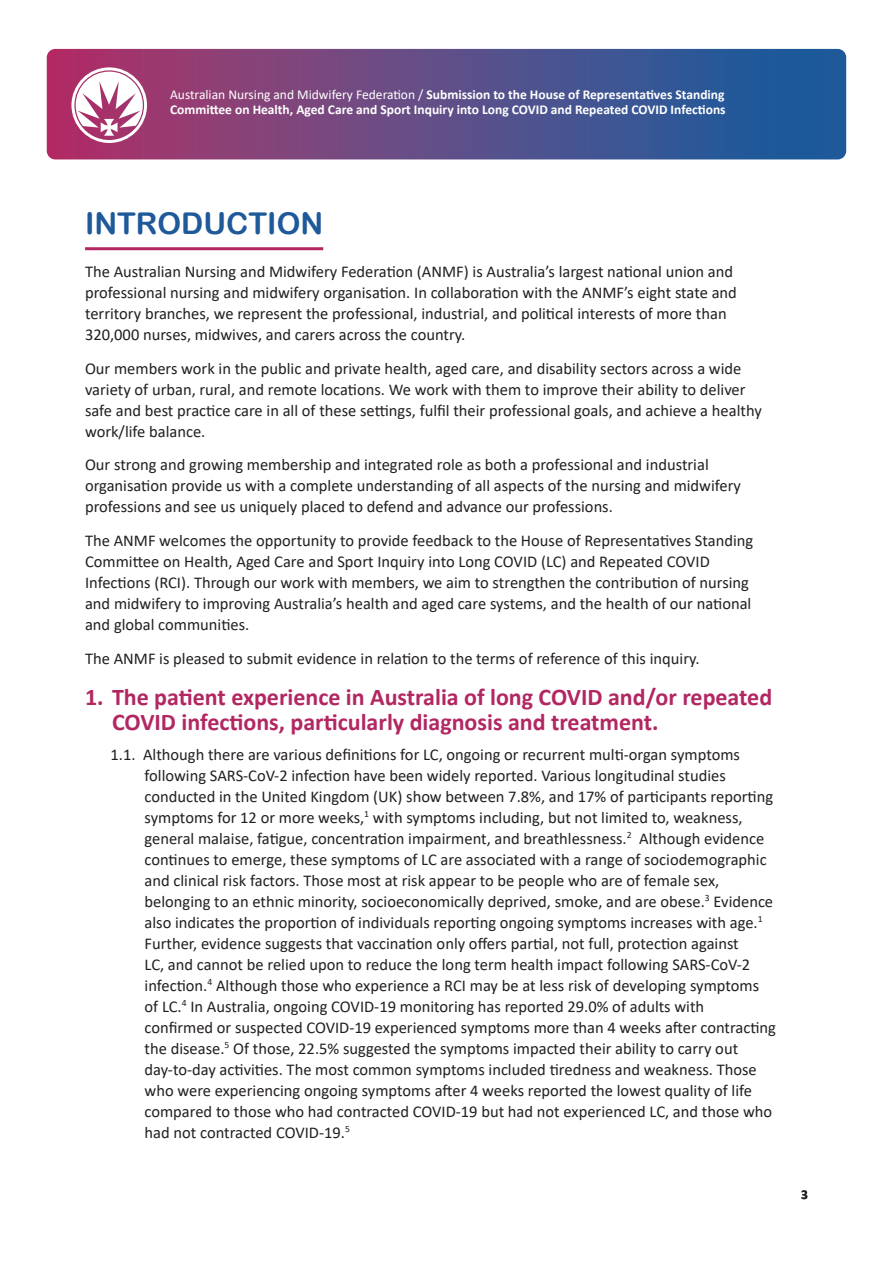
<style>
.page{position:relative;width:893px;height:1263px;background:#fff}
.page>*{position:absolute;margin:0;border:0;box-sizing:border-box;transform-origin:0 0}
.Heading_1{font:30px "Arial Rounded MT Bold";color:#1e599a}
.t1{font:700 24px/25.5px "Calibri";color:#b22762}
.Contents_text{font:16.5px/21px "Calibri";color:#231f20}
.t2{font:700 13.5px/14.5px "Calibri";color:#fff}
.t3{font:700 13.5px "Calibri";color:#231f20}
.s1{font-weight:400}
</style>
<div class="page">
<div style="left:47px;top:49px;width:799px;height:110px;background:linear-gradient(to right,#b03569,#1061a2);border-radius:9px"></div>
<svg style="left:71px;top:67px;width:76px;height:76px"></svg>
<hr style="left:85px;top:247px;width:238px;height:3px;background:#b22762">
<p class="t2" style="left:170px;top:88px;width:557px"><span class="s1">Australian Nursing and Midwifery Federation /</span> Submission to the House of Representatives Standing<br>Committee on Health, Aged Care and Sport Inquiry into Long COVID and Repeated COVID Infections</p>
<p class="Heading_1" style="left:85px;top:206px;width:240px">INTRODUCTION</p>
<p class="Contents_text" style="left:85px;top:260px;width:653px">The Australian Nursing and Midwifery Federation (ANMF) is Australia’s largest national union and professional nursing and midwifery organisation. In collaboration with the ANMF’s eight state and territory branches, we represent the professional, industrial, and political interests of more than 320,000 nurses, midwives, and carers across the country.</p>
<p class="Contents_text" style="left:85px;top:357px;width:678px">Our members work in the public and private health, aged care, and disability sectors across a wide variety of urban, rural, and remote locations. We work with them to improve their ability to deliver safe and best practice care in all of these settings, fulfil their professional goals, and achieve a healthy work/life balance.</p>
<p class="Contents_text" style="left:85px;top:454px;width:657px">Our strong and growing membership and integrated role as both a professional and industrial organisation provide us with a complete understanding of all aspects of the nursing and midwifery professions and see us uniquely placed to defend and advance our professions.</p>
<p class="Contents_text" style="left:85px;top:530px;width:670px">The ANMF welcomes the opportunity to provide feedback to the House of Representatives Standing Committee on Health, Aged Care and Sport Inquiry into Long COVID (LC) and Repeated COVID Infections (RCI). Through our work with members, we aim to strengthen the contribution of nursing and midwifery to improving Australia’s health and aged care systems, and the health of our national and global communities.</p>
<p class="Contents_text" style="left:85px;top:647px;width:616px">The ANMF is pleased to submit evidence in relation to the terms of reference of this inquiry.</p>
<p class="t1" style="left:112px;top:684px;width:662px;text-indent:-27px">1. The patient experience in Australia of long COVID and/or repeated<br>COVID infections, particularly diagnosis and treatment.</p>
<p class="Contents_text" style="left:111px;top:743px;width:631px">1.1. Although there are various definitions for LC, ongoing or recurrent multi-organ symptoms</p>
<p class="Contents_text" style="left:145px;top:764px;width:633px">following SARS-CoV-2 infection have been widely reported. Various longitudinal studies conducted in the United Kingdom (UK) show between 7.8%, and 17% of participants reporting symptoms for 12 or more weeks,<sup>1</sup> with symptoms including, but not limited to, weakness, general malaise, fatigue, concentration impairment, and breathlessness.<sup>2</sup> Although evidence continues to emerge, these symptoms of LC are associated with a range of sociodemographic and clinical risk factors. Those most at risk appear to be people who are of female sex, belonging to an ethnic minority, socioeconomically deprived, smoke, and are obese.<sup>3</sup> Evidence also indicates the proportion of individuals reporting ongoing symptoms increases with age.<sup>1<br></sup>Further, evidence suggests that vaccination only offers partial, not full, protection against<br>LC, and cannot be relied upon to reduce the long term health impact following SARS-CoV-2 infection.<sup>4</sup> Although those who experience a RCI may be at less risk of developing symptoms of LC.<sup>4</sup> In Australia, ongoing COVID-19 monitoring has reported 29.0% of adults with confirmed or suspected COVID-19 experienced symptoms more than 4 weeks after contracting the disease.<sup>5</sup> Of those, 22.5% suggested the symptoms impacted their ability to carry out day-to-day activities. The most common symptoms included tiredness and weakness. Those who were experiencing ongoing symptoms after 4 weeks reported the lowest quality of life compared to those who had contracted COVID-19 but had not experienced LC, and those who had not contracted COVID-19.<sup>5</sup></p>
<p class="t3" style="left:801px;top:1185px;width:8px">3</p>
</div>
